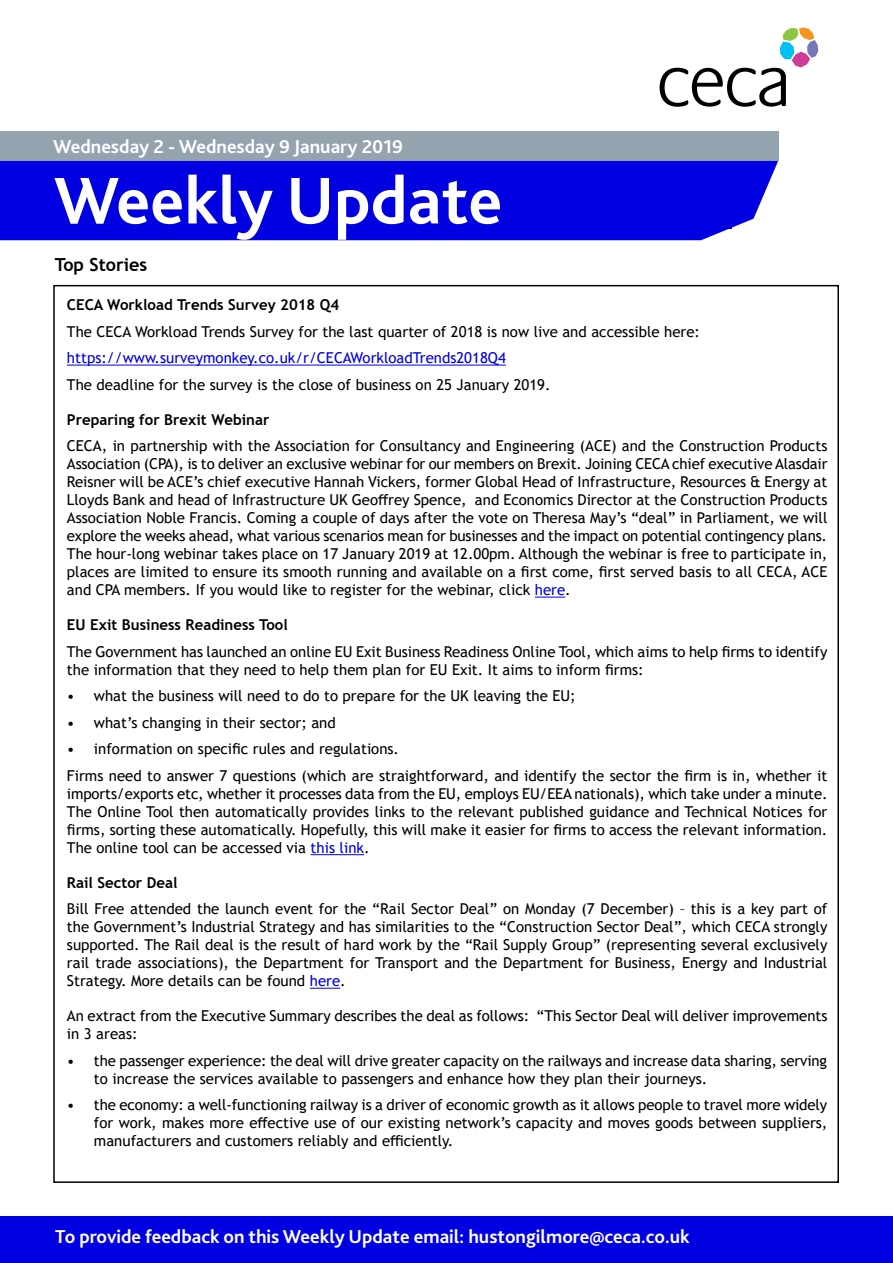
<style>
.page{position:relative;width:893px;height:1263px;background:#fff}
.page>*{position:absolute;margin:0;border:0;box-sizing:border-box;transform-origin:0 0}
.t1{font:700 69px "Bliss";color:#fff}
.t2{font:700 19.5px "Bliss";color:#fff}
.t3{font:700 18px "Trebuchet MS";color:#000}
.t4{font:15px/18px "Trebuchet MS";color:#000;text-align:justify}
.t5{font:700 15px "Trebuchet MS";color:#000}
.t6{font:15px "Trebuchet MS";color:#0000e1}
.s1{color:#0000e1}
</style>
<div class="page">
<div style="left:0;top:131px;width:778px;height:30px;background:#94a3ad"></div>
<div style="left:0;top:161px;width:778px;height:79px;background:#0000e1"></div>
<div style="left:54px;top:171px;width:677px;height:58px;background:#0000e1"></div>
<svg style="left:660px;top:27px;width:158px;height:80px"></svg>
<svg style="left:700px;top:225px;width:67px;height:16px"></svg>
<div style="left:0;top:1216px;width:893px;height:47px;background:#0000e1"></div>
<hr style="left:67px;top:365px;width:439px;height:1px;background:#0000e1">
<hr style="left:535px;top:597px;width:30px;height:1px;background:#0000e1">
<hr style="left:311px;top:854px;width:53px;height:1px;background:#0000e1">
<hr style="left:310px;top:988px;width:30px;height:1px;background:#0000e1">
<h2 class="t2" style="left:53px;top:134px;width:351px">Wednesday 2 - Wednesday 9 January 2019</h2>
<h1 class="t1" style="left:54px;top:158px;width:450px">Weekly Update</h1>
<p class="t3" style="left:55px;top:253px;width:94px">Top Stories</p>
<p class="t5" style="left:67px;top:295px;width:274px">CECA Workload Trends Survey 2018 Q4</p>
<p class="t4" style="left:67px;top:322px;width:635px">The CECA Workload Trends Survey for the last quarter of 2018 is now live and accessible here:</p>
<p class="t6" style="left:67px;top:348px;width:440px">https://www.surveymonkey.co.uk/r/CECAWorkloadTrends2018Q4</p>
<p class="t4" style="left:67px;top:375px;width:485px">The deadline for the survey is the close of business on 25 January 2019.</p>
<p class="t5" style="left:67px;top:410px;width:204px">Preparing for Brexit Webinar</p>
<p class="t4" style="left:67px;top:437px;width:762px">CECA, in partnership with the Association for Consultancy and Engineering (ACE) and the Construction Products Association (CPA), is to deliver an exclusive webinar for our members on Brexit. Joining CECA chief executive Alasdair Reisner will be ACE’s chief executive Hannah Vickers, former Global Head of Infrastructure, Resources &amp; Energy at Lloyds Bank and head of Infrastructure UK Geoffrey Spence, and Economics Director at the Construction Products Association Noble Francis. Coming a couple of days after the vote on Theresa May’s “deal” in Parliament, we will explore the weeks ahead, what various scenarios mean for businesses and the impact on potential contingency plans.<br>The hour-long webinar takes place on 17 January 2019 at 12.00pm. Although the webinar is free to participate in, places are limited to ensure its smooth running and available on a first come, first served basis to all CECA, ACE and CPA members. If you would like to register for the webinar, click <span class="s1">here</span>.</p>
<p class="t5" style="left:67px;top:615px;width:222px">EU Exit Business Readiness Tool</p>
<p class="t4" style="left:67px;top:642px;width:762px">The Government has launched an online EU Exit Business Readiness Online Tool, which aims to help firms to identify the information that they need to help them plan for EU Exit. It aims to inform firms:</p>
<p class="t4" style="left:67px;top:687px;width:510px">• what the business will need to do to prepare for the UK leaving the EU;</p>
<p class="t4" style="left:67px;top:713px;width:270px">• what’s changing in their sector; and</p>
<p class="t4" style="left:67px;top:735px;width:762px;line-height:26.5px">• information on specific rules and regulations.<br>Firms need to answer 7 questions (which are straightforward, and identify the sector the firm is in, whether it</p>
<p class="t4" style="left:67px;top:784px;width:762px">imports/exports etc, whether it processes data from the EU, employs EU/EEA nationals), which take under a minute.<br>The Online Tool then automatically provides links to the relevant published guidance and Technical Notices for firms, sorting these automatically. Hopefully, this will make it easier for firms to access the relevant information.<br>The online tool can be accessed via <span class="s1">this link</span>.</p>
<p class="t5" style="left:67px;top:873px;width:112px">Rail Sector Deal</p>
<p class="t4" style="left:67px;top:900px;width:762px">Bill Free attended the launch event for the “Rail Sector Deal” on Monday (7 December) – this is a key part of the Government’s Industrial Strategy and has similarities to the “Construction Sector Deal”, which CECA strongly supported. The Rail deal is the result of hard work by the “Rail Supply Group” (representing several exclusively rail trade associations), the Department for Transport and the Department for Business, Energy and Industrial Strategy. More details can be found <span class="s1">here</span>.</p>
<p class="t4" style="left:67px;top:1007px;width:762px">An extract from the Executive Summary describes the deal as follows: “This Sector Deal will deliver improvements in 3 areas:</p>
<p class="t4" style="left:94px;top:1051px;width:735px;text-indent:-27px">• the passenger experience: the deal will drive greater capacity on the railways and increase data sharing, serving to increase the services available to passengers and enhance how they plan their journeys.</p>
<p class="t4" style="left:94px;top:1096px;width:735px;text-indent:-27px">• the economy: a well-functioning railway is a driver of economic growth as it allows people to travel more widely for work, makes more effective use of our existing network’s capacity and moves goods between suppliers, manufacturers and customers reliably and efficiently.</p>
<h2 class="t2" style="left:55px;top:1224px;width:636px">To provide feedback on this Weekly Update email: hustongilmore@ceca.co.uk</h2>
</div>
